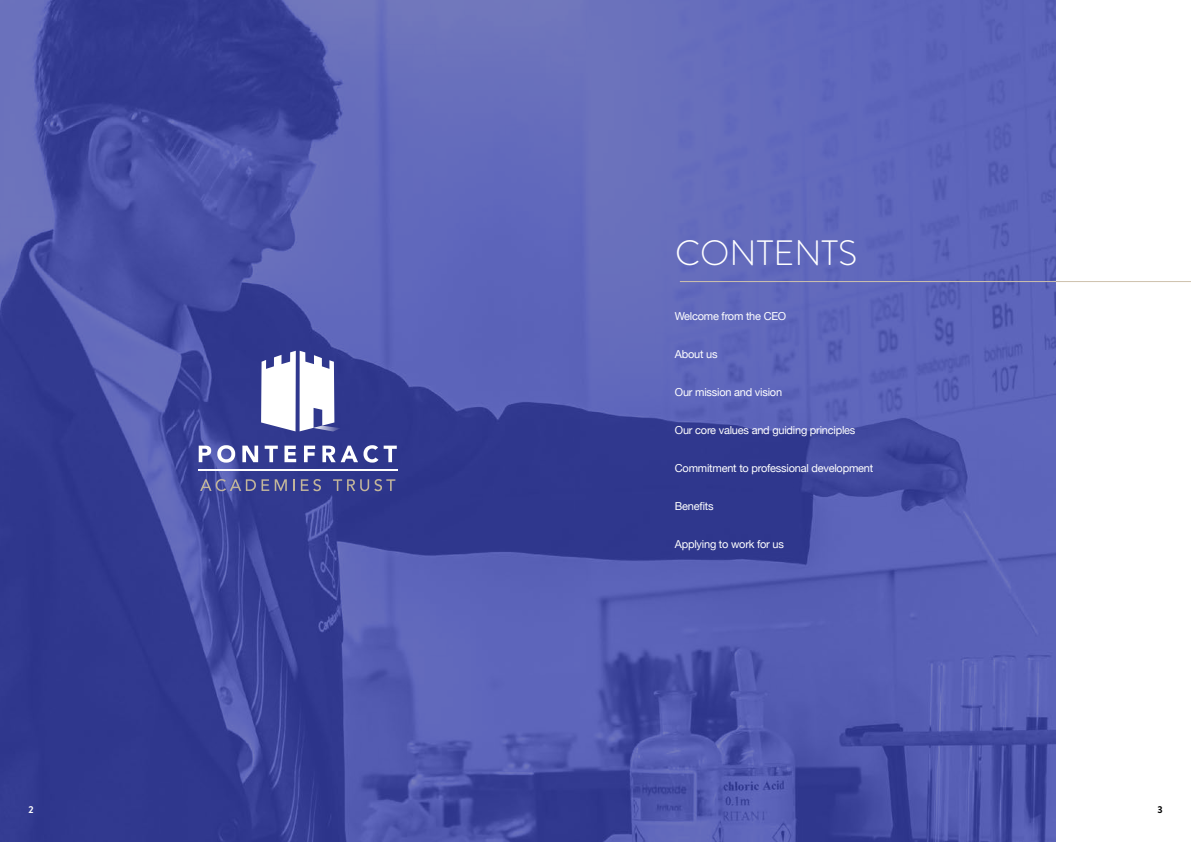
<style>
.page{position:relative;width:1191px;height:842px;background:#fff}
.page>*{position:absolute;margin:0;border:0;box-sizing:border-box;transform-origin:0 0}
.t1{font:300 35.2px "Brandon Grotesque";color:#fff}
.t2{font:11px "Helvetica Neue";letter-spacing:-.02em;color:#fff}
.t3{font:700 10px "Brandon Grotesque";color:#000}
.t4{font:700 10px "Brandon Grotesque";color:#fff}
</style>
<div class="page">
<img style="left:0;top:0;width:1055px;height:842px">
<hr style="left:680px;top:281px;width:511px;height:1px;background:#cec1ad">
<svg style="left:199px;top:446px;width:12px;height:16px"></svg>
<svg style="left:217px;top:445px;width:18px;height:18px"></svg>
<svg style="left:242px;top:446px;width:16px;height:16px"></svg>
<svg style="left:265px;top:446px;width:13px;height:16px"></svg>
<svg style="left:284px;top:446px;width:12px;height:16px"></svg>
<svg style="left:304px;top:446px;width:11px;height:16px"></svg>
<svg style="left:322px;top:445px;width:56px;height:18px"></svg>
<svg style="left:384px;top:446px;width:13px;height:16px"></svg>
<svg style="left:200px;top:479px;width:69px;height:12px"></svg>
<svg style="left:275px;top:479px;width:12px;height:12px"></svg>
<svg style="left:293px;top:479px;width:1px;height:12px"></svg>
<svg style="left:301px;top:479px;width:20px;height:12px"></svg>
<svg style="left:333px;top:479px;width:62px;height:12px"></svg>
<img style="left:334px;top:426px;width:7px;height:5px">
<svg style="left:261px;top:351px;width:73px;height:80px"></svg>
<hr style="left:198px;top:469px;width:200px;height:1px;background:#fff">
<p class="t4" style="left:28px;top:802px;width:7px">2</p>
<h1 class="t1" style="left:675px;top:229px;width:184px">CONTENTS</h1>
<p class="t2" style="left:675px;top:308px;width:113px">Welcome from the CEO</p>
<p class="t2" style="left:675px;top:346px;width:44px">About us</p>
<p class="t2" style="left:675px;top:384px;width:109px">Our mission and vision</p>
<p class="t2" style="left:675px;top:422px;width:182px">Our core values and guiding principles</p>
<p class="t2" style="left:675px;top:460px;width:200px">Commitment to professional development</p>
<p class="t2" style="left:675px;top:498px;width:40px">Benefits</p>
<p class="t2" style="left:675px;top:536px;width:111px">Applying to work for us</p>
<p class="t3" style="left:1157px;top:802px;width:7px">3</p>
</div>
